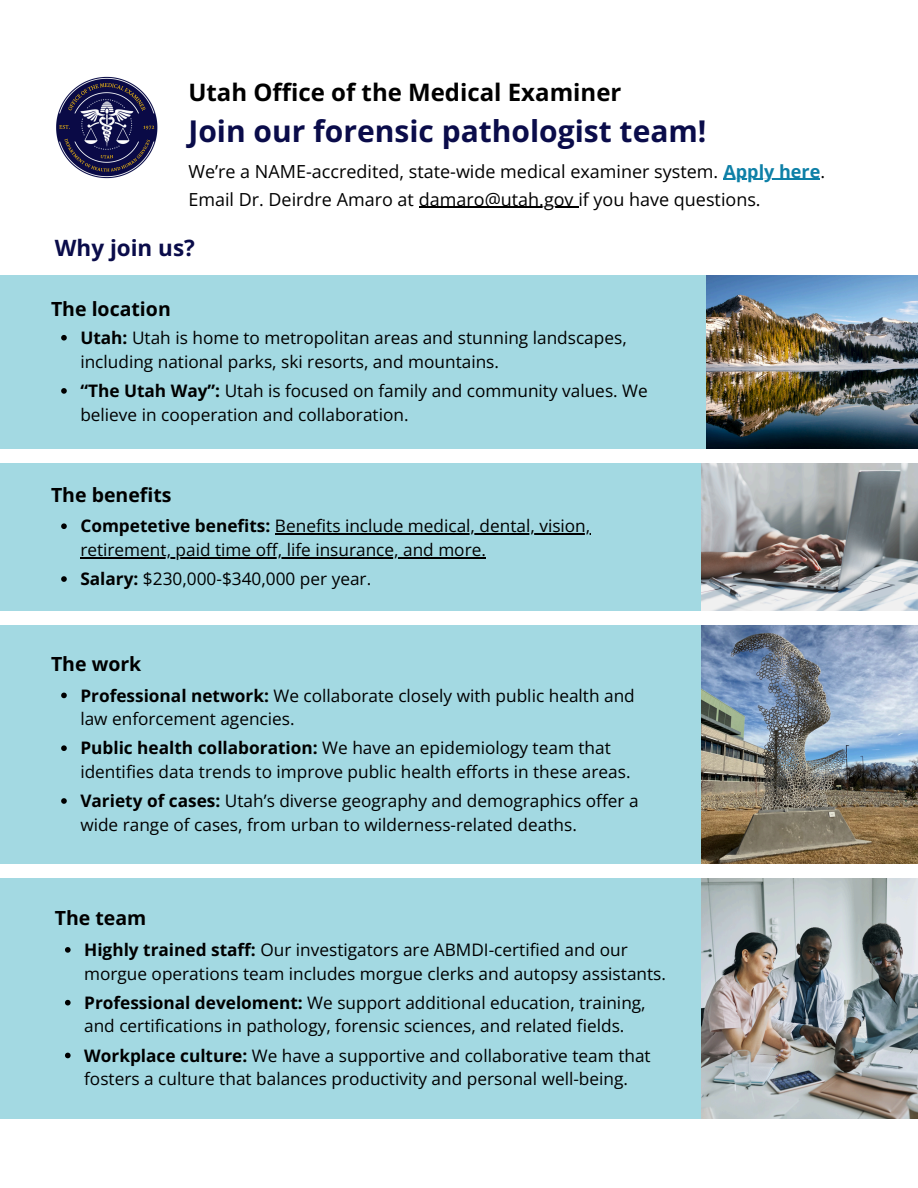
<style>
.page{position:relative;width:918px;height:1188px;background:#fff}
.page>*{position:absolute;margin:0;border:0;box-sizing:border-box;transform-origin:0 0}
.t1{font:700 30px "Open Sans";color:#0a0c4a}
.t2{font:700 24px "Open Sans";color:#000}
.t3{font:700 22.5px "Open Sans";color:#0a0c4a}
.t4{font:700 19.5px "Open Sans";color:#000}
.t5{font:18px "Open Sans";color:#000}
.t6{font:17.25px/23.7px "Open Sans";color:#000}
.s1{font-weight:700;color:#0e80a7}
.s2{font-weight:700}
</style>
<div class="page">
<div style="left:0;top:625px;width:702px;height:239px;background:#a3d9e2"></div>
<img style="left:702px;top:626px;width:216px;height:238px">
<svg style="left:61px;top:693px;width:6px;height:5px"></svg>
<svg style="left:61px;top:745px;width:6px;height:6px"></svg>
<svg style="left:61px;top:798px;width:6px;height:6px"></svg>
<img style="left:56px;top:76px;width:102px;height:103px">
<img style="left:706px;top:275px;width:212px;height:174px">
<div style="left:0;top:275px;width:706px;height:174px;background:#a3d9e2"></div>
<svg style="left:61px;top:335px;width:6px;height:6px"></svg>
<svg style="left:61px;top:388px;width:6px;height:6px"></svg>
<div style="left:0;top:463px;width:702px;height:147px;background:#a3d9e2"></div>
<img style="left:702px;top:463px;width:216px;height:147px">
<svg style="left:61px;top:523px;width:6px;height:6px"></svg>
<hr style="left:275px;top:534px;width:315px;height:1px;background:#000">
<hr style="left:80px;top:557px;width:406px;height:1px;background:#000">
<svg style="left:61px;top:576px;width:6px;height:6px"></svg>
<div style="left:0;top:878px;width:702px;height:241px;background:#a3d9e2"></div>
<svg style="left:65px;top:947px;width:6px;height:6px"></svg>
<svg style="left:65px;top:1000px;width:6px;height:5px"></svg>
<svg style="left:65px;top:1053px;width:6px;height:5px"></svg>
<img style="left:702px;top:878px;width:216px;height:241px">
<hr style="left:724px;top:179px;width:96px;height:1px;background:#0e80a7">
<hr style="left:419px;top:207px;width:159px;height:1px;background:#000">
<p class="t2" style="left:188px;top:75px;width:434px">Utah Office of the Medical Examiner</p>
<p class="t1" style="left:188px;top:110px;width:520px">Join our forensic pathologist team!</p>
<p class="t5" style="left:188px;top:158px;width:638px">We’re a NAME-accredited, state-wide medical examiner system. <span class="s1">Apply here</span>.</p>
<p class="t5" style="left:188px;top:187px;width:574px">Email Dr. Deirdre Amaro at damaro@utah.gov if you have questions.</p>
<p class="t3" style="left:55px;top:232px;width:142px">Why join us?</p>
<p class="t4" style="left:51px;top:296px;width:121px">The location</p>
<p class="t6" style="left:80px;top:325px;width:548px"><span class="s2">Utah:</span> Utah is home to metropolitan areas and stunning landscapes, including national parks, ski resorts, and mountains.</p>
<h3 class="t6" style="left:80px;top:379px;width:569px"><span class="s2">“The Utah Way”:</span> Utah is focused on family and community values. We believe in cooperation and collaboration.</h3>
<p class="t4" style="left:51px;top:481px;width:122px">The benefits</p>
<p class="t6" style="left:80px;top:514px;width:511px"><span class="s2">Competetive benefits:</span> Benefits include medical, dental, vision,</p>
<h3 class="t6" style="left:80px;top:538px;width:407px">retirement, paid time off, life insurance, and more.</h3>
<p class="t6" style="left:80px;top:567px;width:292px"><span class="s2">Salary:</span> $230,000-$340,000 per year.</p>
<h2 class="t4" style="left:51px;top:650px;width:92px">The work</h2>
<h2 class="t6" style="left:80px;top:683px;width:556px"><span class="s2">Professional network:</span> We collaborate closely with public health and law enforcement agencies.</h2>
<h1 class="t6" style="left:80px;top:736px;width:552px"><span class="s2">Public health collaboration:</span> We have an epidemiology team that identifies data trends to improve public health efforts in these areas.</h1>
<h4 class="t6" style="left:80px;top:789px;width:560px"><span class="s2">Variety of cases:</span> Utah’s diverse geography and demographics offer a wide range of cases, from urban to wilderness-related deaths.</h4>
<p class="t4" style="left:55px;top:904px;width:93px">The team</p>
<p class="t6" style="left:84px;top:938px;width:583px"><span class="s2">Highly trained staff:</span> Our investigators are ABMDI-certified and our morgue operations team includes morgue clerks and autopsy assistants.</p>
<p class="t6" style="left:84px;top:990px;width:563px"><span class="s2">Professional develoment:</span> We support additional education, training, and certifications in pathology, forensic sciences, and related fields.</p>
<h3 class="t6" style="left:84px;top:1043px;width:568px"><span class="s2">Workplace culture:</span> We have a supportive and collaborative team that fosters a culture that balances productivity and personal well-being.</h3>
</div>
